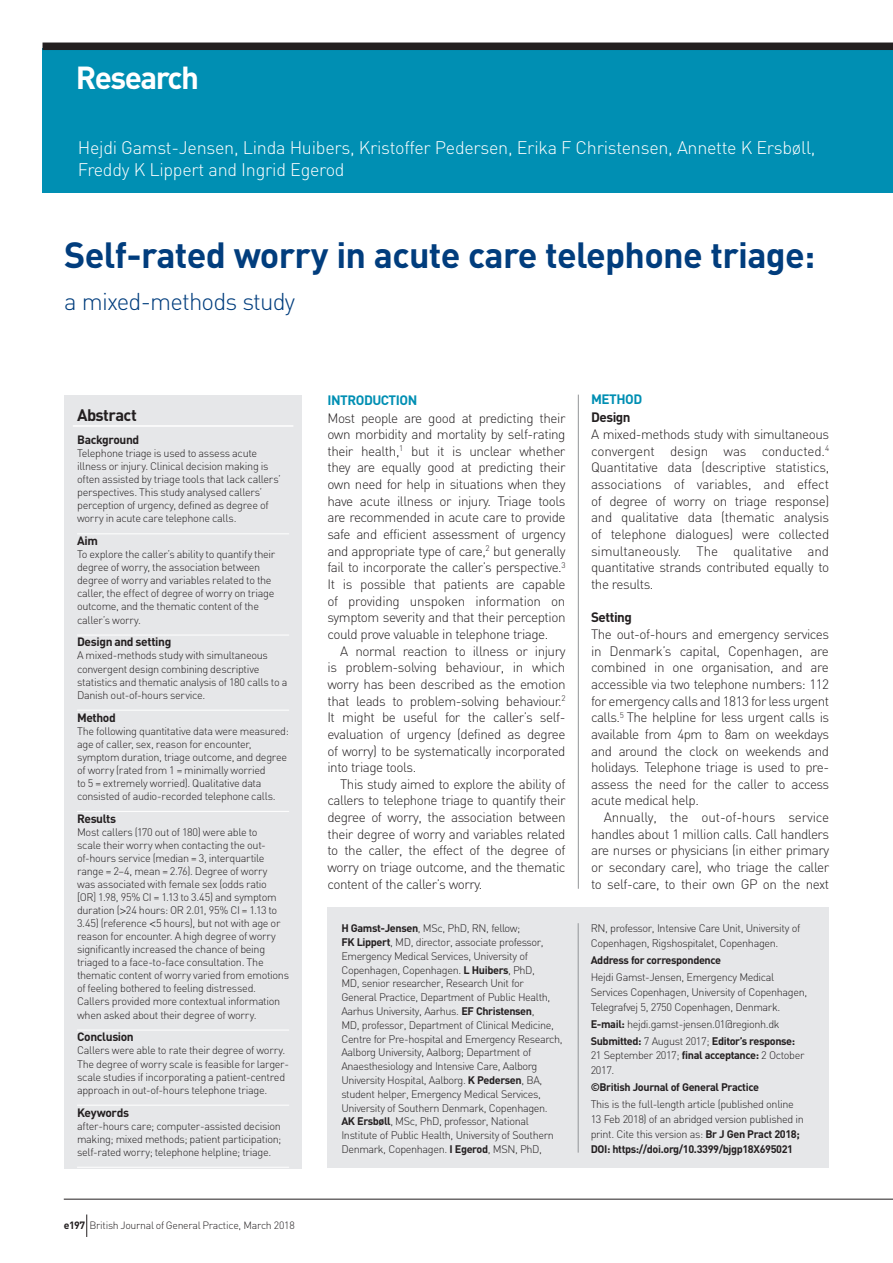
<style>
.page{position:relative;width:893px;height:1263px;background:#fff}
.page>*{position:absolute;margin:0;border:0;box-sizing:border-box;transform-origin:0 0}
.t1{font:700 36px "DIN";letter-spacing:-.02em;color:#013d7d}
.t2{font:700 31.5px "DIN";letter-spacing:-.05em;color:#fff}
.t3{font:300 24px "DIN";letter-spacing:-.035em;color:#013d7d}
.t4{font:300 18px/21px "DIN";letter-spacing:-.015em;color:#fff}
.t5{font:700 16.5px "DIN";letter-spacing:-.035em;color:#231f20}
.t6{font:300 13.5px/16.6px "DIN";letter-spacing:-.035em;color:#231f20;text-align:justify}
.t7{font:700 13.5px "DIN";letter-spacing:-.035em;color:#008fb3}
.t8{font:700 13.5px "DIN";letter-spacing:-.035em;color:#231f20}
.t9{font:700 12px "DIN";letter-spacing:-.03em;color:#231f20}
.t10{font:300 10.8px/13px "DIN";letter-spacing:-.035em;color:#231f20}
.t11{font:700 10.8px "DIN";letter-spacing:-.035em;color:#231f20}
.t12{font:300 10.5px "DIN";letter-spacing:-.025em;color:#231f20}
.s1{font-family:"Helvetica"}
.s2{font-weight:700}
</style>
<div class="page">
<div style="left:43px;top:48px;width:850px;height:144px;background:#008fb3"></div>
<div style="left:43px;top:43px;width:850px;height:7px;background:#231f20"></div>
<div style="left:64px;top:395px;width:238px;height:773px;background:#e6e7e9"></div>
<hr style="left:73px;top:425px;width:220px;height:2px;background:#fff">
<hr style="left:77px;top:533px;width:212px;height:1px;background:#fff">
<hr style="left:77px;top:635px;width:212px;height:1px;background:#fff">
<hr style="left:77px;top:710px;width:212px;height:1px;background:#fff">
<hr style="left:77px;top:811px;width:212px;height:1px;background:#fff">
<hr style="left:77px;top:1030px;width:212px;height:1px;background:#fff">
<hr style="left:77px;top:1105px;width:212px;height:1px;background:#fff">
<hr style="left:77px;top:1167px;width:212px;height:1px;background:#fff">
<hr style="left:578px;top:395px;width:1px;height:494px;background:#939598">
<div style="left:327px;top:908px;width:502px;height:260px;background:#e6e7e9"></div>
<hr style="left:578px;top:923px;width:1px;height:229px;background:#939598">
<hr style="left:64px;top:1199px;width:829px;height:1px;background:#231f20">
<svg style="left:86px;top:1214px;width:1px;height:23px"></svg>
<h2 class="t2" style="left:76px;top:57px;width:125px">Research</h2>
<h3 class="t4" style="left:78px;top:137px;width:739px">Hejdi Gamst-Jensen, Linda Huibers, Kristoffer Pedersen, Erika F Christensen, Annette K Ersbøll,<br>Freddy K Lippert and Ingrid Egerod</h3>
<h1 class="t1" style="left:64px;top:231px;width:752px">Self-rated worry in acute care telephone triage:</h1>
<h3 class="t3" style="left:64px;top:287px;width:232px">a mixed-methods study</h3>
<h3 class="t5" style="left:77px;top:404px;width:61px">Abstract</h3>
<p class="t9" style="left:77px;top:432px;width:64px">Background</p>
<p class="t10" style="left:77px;top:446px;width:205px">Telephone triage is used to assess acute illness or injury. Clinical decision making is often assisted by triage tools that lack callers’ perspectives. This study analysed callers’ perception of urgency, defined as degree of worry in acute care telephone calls.</p>
<p class="t9" style="left:77px;top:533px;width:22px">Aim</p>
<p class="t10" style="left:77px;top:548px;width:200px">To explore the caller’s ability to quantify their degree of worry, the association between degree of worry and variables related to the caller, the effect of degree of worry on triage outcome, and the thematic content of the caller’s worry.</p>
<p class="t9" style="left:77px;top:634px;width:96px">Design and setting</p>
<p class="t10" style="left:77px;top:649px;width:212px">A mixed-methods study with simultaneous convergent design combining descriptive statistics and thematic analysis of 180 calls to a Danish out-of-hours service.</p>
<p class="t9" style="left:77px;top:709px;width:40px">Method</p>
<p class="t10" style="left:77px;top:724px;width:213px">The following quantitative data were measured: age of caller, sex, reason for encounter, symptom duration, triage outcome, and degree of worry (rated from 1 = minimally worried<br>to 5 = extremely worried). Qualitative data consisted of audio-recorded telephone calls.</p>
<p class="t9" style="left:77px;top:810px;width:41px">Results</p>
<p class="t10" style="left:77px;top:825px;width:214px">Most callers (170 out of 180) were able to<br>scale their worry when contacting the out&shy;of-hours service (median = 3, interquartile range = 2–4, mean = 2.76). Degree of worry<br>was associated with female sex (odds ratio<br>[OR] 1.98, 95% CI = 1.13 to 3.45) and symptom duration (<span class="s1">&gt;</span>24 hours: OR 2.01, 95% CI = 1.13 to 3.45) (reference <span class="s1">&lt;</span>5 hours), but not with age or reason for encounter. A high degree of worry significantly increased the chance of being triaged to a face-to-face consultation. The thematic content of worry varied from emotions of feeling bothered to feeling distressed.<br>Callers provided more contextual information when asked about their degree of worry.</p>
<p class="t9" style="left:77px;top:1029px;width:58px">Conclusion</p>
<p class="t10" style="left:77px;top:1044px;width:214px">Callers were able to rate their degree of worry.<br>The degree of worry scale is feasible for larger&shy;scale studies if incorporating a patient-centred approach in out-of-hours telephone triage.</p>
<p class="t9" style="left:77px;top:1104px;width:54px">Keywords</p>
<p class="t10" style="left:77px;top:1119px;width:206px;text-align:justify">after-hours care; computer-assisted decision making; mixed methods; patient participation; self-rated worry; telephone helpline; triage.</p>
<p class="t12" style="left:64px;top:1219px;width:232px"><span class="s2">e197</span> British Journal of General Practice, March 2018</p>
<p class="t7" style="left:327px;top:391px;width:91px">INTRODUCTION</p>
<p class="t6" style="left:327px;top:409px;width:240px">Most people are good at predicting their own morbidity and mortality by self-rating their health,<sup>1</sup> but it is unclear whether they are equally good at predicting their own need for help in situations when they have acute illness or injury. Triage tools are recommended in acute care to provide safe and efficient assessment of urgency and appropriate type of care,<sup>2</sup> but generally fail to incorporate the caller’s perspective.<sup>3<br></sup>It is possible that patients are capable of providing unspoken information on symptom severity and that their perception could prove valuable in telephone triage.</p>
<p class="t6" style="left:327px;top:642px;width:240px;text-indent:13px">A normal reaction to illness or injury is problem-solving behaviour, in which worry has been described as the emotion that leads to problem-solving behaviour.<sup>2<br></sup>It might be useful for the caller’s self&shy;evaluation of urgency (defined as degree of worry) to be systematically incorporated into triage tools.</p>
<p class="t6" style="left:327px;top:775px;width:240px;text-indent:13px">This study aimed to explore the ability of callers to telephone triage to quantify their degree of worry, the association between their degree of worry and variables related to the caller, the effect of the degree of worry on triage outcome, and the thematic content of the caller’s worry.</p>
<p class="t7" style="left:591px;top:391px;width:53px">METHOD</p>
<p class="t8" style="left:591px;top:409px;width:41px">Design</p>
<p class="t6" style="left:591px;top:426px;width:240px">A mixed-methods study with simultaneous convergent design was conducted.<sup>4<br></sup>Quantitative data (descriptive statistics, associations of variables, and effect of degree of worry on triage response) and qualitative data (thematic analysis of telephone dialogues) were collected simultaneously. The qualitative and quantitative strands contributed equally to the results.</p>
<p class="t8" style="left:591px;top:609px;width:42px">Setting</p>
<p class="t6" style="left:591px;top:626px;width:240px">The out-of-hours and emergency services in Denmark’s capital, Copenhagen, are combined in one organisation, and are accessible via two telephone numbers: 112 for emergency calls and 1813 for less urgent calls.<sup>5</sup> The helpline for less urgent calls is available from 4pm to 8am on weekdays and around the clock on weekends and holidays. Telephone triage is used to pre&shy;assess the need for the caller to access acute medical help.</p>
<p class="t6" style="left:591px;top:809px;width:240px;text-indent:13px">Annually, the out-of-hours service handles about 1 million calls. Call handlers are nurses or physicians (in either primary or secondary care), who triage the caller to self-care, to their own GP on the next</p>
<p class="t10" style="left:341px;top:921px;width:223px;line-height:13.8px"><span class="s2">H Gamst-Jensen</span>, MSc, PhD, RN, fellow;<br><span class="s2">FK Lippert</span>, MD, director, associate professor, Emergency Medical Services, University of Copenhagen, Copenhagen. <span class="s2">L Huibers</span>, PhD,<br>MD, senior researcher, Research Unit for<br>General Practice, Department of Public Health, Aarhus University, Aarhus. <span class="s2">EF Christensen</span>,<br>MD, professor, Department of Clinical Medicine, Centre for Pre-hospital and Emergency Research, Aalborg University, Aalborg; Department of Anaesthesiology and Intensive Care, Aalborg University Hospital, Aalborg. <span class="s2">K Pedersen</span>, BA, student helper, Emergency Medical Services, University of Southern Denmark, Copenhagen.<br><span class="s2">AK Ersbøll</span>, MSc, PhD, professor, National Institute of Public Health, University of Southern Denmark, Copenhagen. <span class="s2">I Egerod</span>, MSN, PhD,</p>
<p class="t10" style="left:591px;top:920px;width:211px;line-height:14.9px">RN, professor, Intensive Care Unit, University of<br>Copenhagen, Rigshospitalet, Copenhagen.</p>
<p class="t11" style="left:591px;top:953px;width:132px">Address for correspondence</p>
<p class="t10" style="left:591px;top:969px;width:218px;line-height:14.9px">Hejdi Gamst-Jensen, Emergency Medical<br>Services Copenhagen, University of Copenhagen,<br>Telegrafvej 5, 2750 Copenhagen, Denmark.</p>
<p class="t10" style="left:591px;top:1015px;width:206px;line-height:17px"><span class="s2">E-mail:</span> hejdi.gamst-jensen.01@regionh.dk<br><span class="s2">Submitted:</span> 7 August 2017; <span class="s2">Editor’s response:</span></p>
<p class="t10" style="left:591px;top:1048px;width:215px;line-height:14.9px">21 September 2017; <span class="s2">final acceptance:</span> 2 October<br>2017.</p>
<p class="t11" style="left:591px;top:1080px;width:170px">©British Journal of General Practice</p>
<p class="t10" style="left:591px;top:1097px;width:215px;line-height:14.9px">This is the full-length article (published online 13 Feb 2018) of an abridged version published in print. Cite this version as: <span class="s2">Br J Gen Pract 2018; DOI: https://doi.org/10.3399/bjgp18X695021</span></p>
</div>
